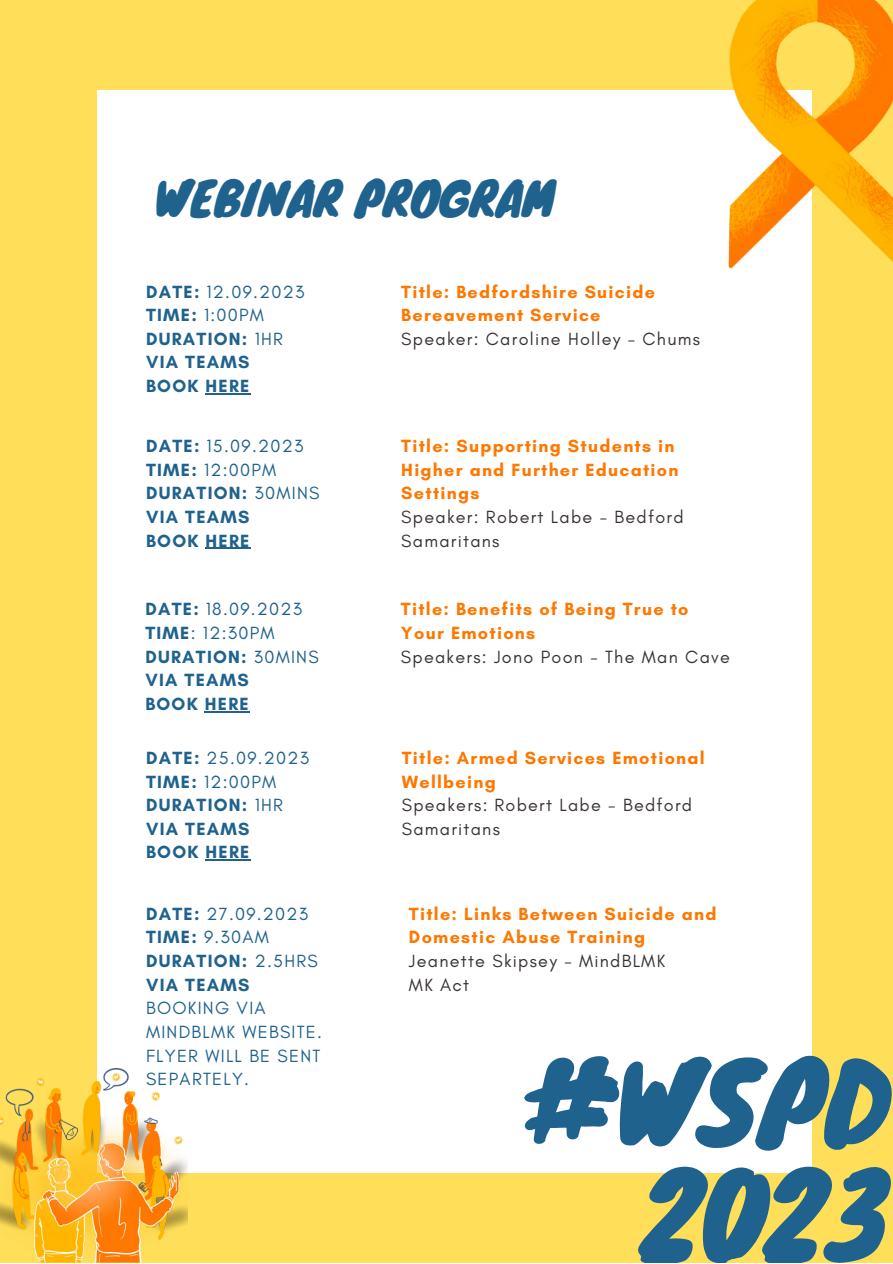
<style>
.page{position:relative;width:893px;height:1264px;background:#fff}
.page>*{position:absolute;margin:0;border:0;box-sizing:border-box;transform-origin:0 0}
.t1{font:108.3px "Knewave";color:#1f628e}
.t2{font:46.35px "Knewave";color:#1f628e}
.t3{font:700 18px/23.5px "Glacial Indifference";letter-spacing:.07em;color:#fe7800}
.t4{font:18px/23.5px "Glacial Indifference";letter-spacing:.07em;color:#1f628e}
.t5{font:18px/23.5px "Glacial Indifference";letter-spacing:.07em;color:#3a3335}
.t6{font:700 18px "Glacial Indifference";letter-spacing:.07em;color:#1f628e}
.s1{font-weight:700}
.s2{font-weight:400}
</style>
<div class="page">
<div style="left:0;top:0;width:892px;height:1262px;background:#ffde59"></div>
<div style="left:98px;top:90px;width:713px;height:1082px;background:#fff"></div>
<img style="left:728px;top:0;width:164px;height:321px">
<hr style="left:205px;top:859px;width:46px;height:1px;background:#1f628e">
<hr style="left:205px;top:711px;width:45px;height:1px;background:#1f628e">
<hr style="left:205px;top:393px;width:46px;height:1px;background:#1f628e">
<hr style="left:205px;top:547px;width:46px;height:1px;background:#1f628e">
<img style="left:0;top:1065px;width:188px;height:197px">
<p class="t2" style="left:154px;top:161px;width:401px">WEBINAR PROGRAM</p>
<p class="t4" style="left:146px;top:279px;width:160px"><span class="s1">DATE:</span> 12.09.2023</p>
<p class="t4" style="left:146px;top:303px;width:119px"><span class="s1">TIME:</span> 1:00PM</p>
<p class="t6" style="left:146px;top:328px;width:138px">DURATION: <span class="s2">1HR</span></p>
<p class="t6" style="left:146px;top:351px;width:105px">VIA TEAMS</p>
<p class="t6" style="left:146px;top:375px;width:105px">BOOK HERE</p>
<p class="t4" style="left:146px;top:434px;width:159px"><span class="s1">DATE:</span> 15.09.2023</p>
<p class="t4" style="left:146px;top:457px;width:132px"><span class="s1">TIME:</span> 12:00PM</p>
<p class="t6" style="left:146px;top:482px;width:175px">DURATION: <span class="s2">30MINS</span></p>
<p class="t6" style="left:146px;top:506px;width:105px">VIA TEAMS</p>
<p class="t6" style="left:146px;top:529px;width:105px">BOOK HERE</p>
<p class="t4" style="left:145px;top:597px;width:158px"><span class="s1">DATE:</span> 18.09.2023</p>
<p class="t4" style="left:145px;top:621px;width:131px"><span class="s1">TIME</span>: 12:30PM</p>
<p class="t6" style="left:145px;top:645px;width:175px">DURATION: <span class="s2">30MINS</span></p>
<p class="t6" style="left:145px;top:669px;width:105px">VIA TEAMS</p>
<p class="t6" style="left:145px;top:692px;width:105px">BOOK HERE</p>
<p class="t4" style="left:146px;top:746px;width:165px"><span class="s1">DATE:</span> 25.09.2023</p>
<p class="t4" style="left:146px;top:769px;width:132px"><span class="s1">TIME:</span> 12:00PM</p>
<p class="t6" style="left:146px;top:794px;width:138px">DURATION: <span class="s2">1HR</span></p>
<p class="t6" style="left:146px;top:817px;width:105px">VIA TEAMS</p>
<p class="t6" style="left:146px;top:841px;width:105px">BOOK HERE</p>
<p class="t4" style="left:146px;top:901px;width:164px"><span class="s1">DATE:</span> 27.09.2023</p>
<p class="t4" style="left:146px;top:925px;width:124px"><span class="s1">TIME:</span> 9.30AM</p>
<p class="t6" style="left:146px;top:950px;width:173px">DURATION: <span class="s2">2.5HRS</span></p>
<p class="t6" style="left:146px;top:973px;width:105px">VIA TEAMS</p>
<p class="t4" style="left:146px;top:996px;width:177px">BOOKING VIA<br>MINDBLMK WEBSITE.<br>FLYER WILL BE SENT<br>SEPARTELY.</p>
<p class="t3" style="left:401px;top:279px;width:255px">Title: Bedfordshire Suicide<br>Bereavement Service</p>
<p class="t5" style="left:401px;top:327px;width:300px">Speaker: Caroline Holley - Chums</p>
<p class="t3" style="left:401px;top:434px;width:279px">Title: Supporting Students in<br>Higher and Further Education<br>Settings</p>
<p class="t5" style="left:401px;top:505px;width:284px">Speaker: Robert Labe - Bedford<br>Samaritans</p>
<p class="t3" style="left:401px;top:597px;width:289px">Title: Benefits of Being True to<br>Your Emotions</p>
<p class="t5" style="left:401px;top:644px;width:330px">Speakers: Jono Poon - The Man Cave</p>
<p class="t3" style="left:402px;top:746px;width:304px">Title: Armed Services Emotional<br>Wellbeing</p>
<p class="t5" style="left:402px;top:793px;width:292px">Speakers: Robert Labe - Bedford<br>Samaritans</p>
<p class="t3" style="left:409px;top:901px;width:309px">Title: Links Between Suicide and<br>Domestic Abuse Training</p>
<p class="t5" style="left:409px;top:949px;width:258px">Jeanette Skipsey - MindBLMK</p>
<p class="t5" style="left:409px;top:972px;width:62px">MK Act</p>
<p class="t1" style="left:524px;top:1015px;width:365px">#WSPD</p>
<p class="t1" style="left:640px;top:1127px;width:249px">2023</p>
</div>
